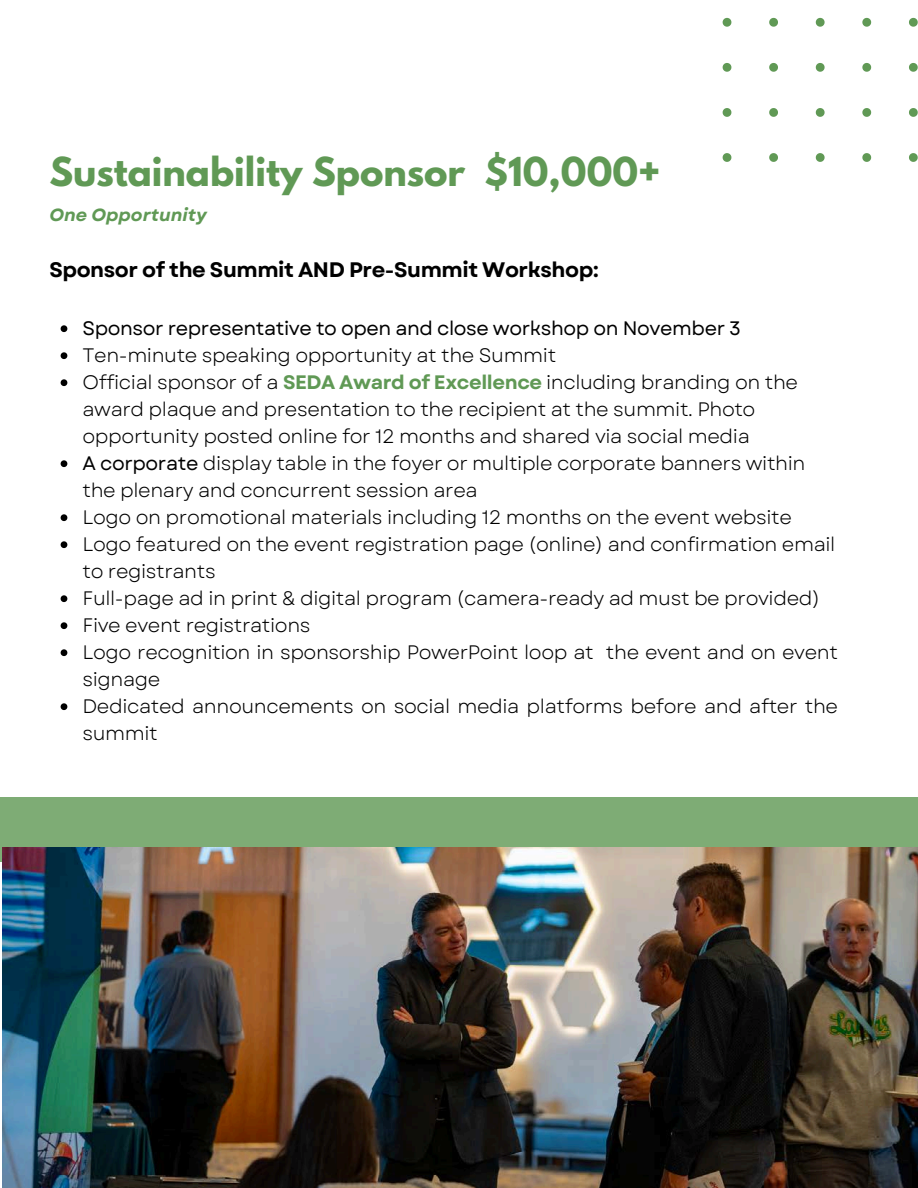
<style>
.page{position:relative;width:918px;height:1188px;background:#fff}
.page>*{position:absolute;margin:0;border:0;box-sizing:border-box;transform-origin:0 0}
.t1{font:700 35.4px "League Spartan";color:#609955}
.t2{font:700 21px "Garet";letter-spacing:-.02em;color:#000}
.t3{font:19.5px/27px "Garet";letter-spacing:-.02em;color:#000}
.t4{font:19.5px "Garet";letter-spacing:-.02em;color:#000}
.t5{font:italic 700 17.7px "Garet";color:#609955}
.s1{font-weight:700;color:#609955}
.s2{font-style:inherit}
</style>
<div class="page">
<svg style="left:723px;top:17px;width:195px;height:145px"></svg>
<div style="left:0;top:798px;width:918px;height:64px;background:#7eac75"></div>
<svg style="left:61px;top:325px;width:6px;height:7px"></svg>
<svg style="left:61px;top:352px;width:6px;height:7px"></svg>
<svg style="left:61px;top:379px;width:6px;height:7px"></svg>
<svg style="left:61px;top:460px;width:6px;height:7px"></svg>
<svg style="left:61px;top:514px;width:6px;height:7px"></svg>
<svg style="left:61px;top:541px;width:6px;height:7px"></svg>
<svg style="left:61px;top:595px;width:6px;height:7px"></svg>
<svg style="left:61px;top:622px;width:6px;height:7px"></svg>
<svg style="left:61px;top:649px;width:6px;height:7px"></svg>
<svg style="left:61px;top:703px;width:6px;height:7px"></svg>
<img style="left:3px;top:848px;width:915px;height:340px">
<p class="t1" style="left:49px;top:154px;width:613px">Sustainability Sponsor $10,000+</p>
<p class="t5" style="left:49px;top:202px;width:159px">One Opportunity</p>
<p class="t2" style="left:49px;top:254px;width:551px">Sponsor of the Summit AND Pre-Summit Workshop:</p>
<h1 class="t4" style="left:83px;top:315px;width:660px">Sponsor representative to open and close workshop on November 3</h1>
<h2 class="t3" style="left:83px;top:342px;width:475px">Ten-minute speaking opportunity at the Summit</h2>
<p class="t3" style="left:83px;top:369px;width:717px">Official sponsor of a <span class="s1">SEDA Award of Excellence</span> including branding on the award plaque and presentation to the recipient at the summit. Photo opportunity posted online for 12 months and shared via social media</p>
<p class="t3" style="left:83px;top:450px;width:724px"><span class="s2">A corporate</span> display table in the foyer or multiple corporate banners within the plenary and concurrent session area</p>
<p class="t3" style="left:83px;top:504px;width:711px">Logo on promotional materials including 12 months on the event website</p>
<p class="t3" style="left:83px;top:531px;width:754px">Logo featured on the event registration page (online) and confirmation email to registrants</p>
<p class="t3" style="left:83px;top:585px;width:739px">Full-page ad in print &amp; digital program (camera-ready ad must be provided)</p>
<p class="t3" style="left:83px;top:612px;width:230px">Five event registrations</p>
<p class="t3" style="left:83px;top:639px;width:757px">Logo recognition in sponsorship PowerPoint loop at the event and on event signage</p>
<p class="t3" style="left:83px;top:693px;width:757px">Dedicated announcements on social media platforms before and after the summit</p>
</div>
